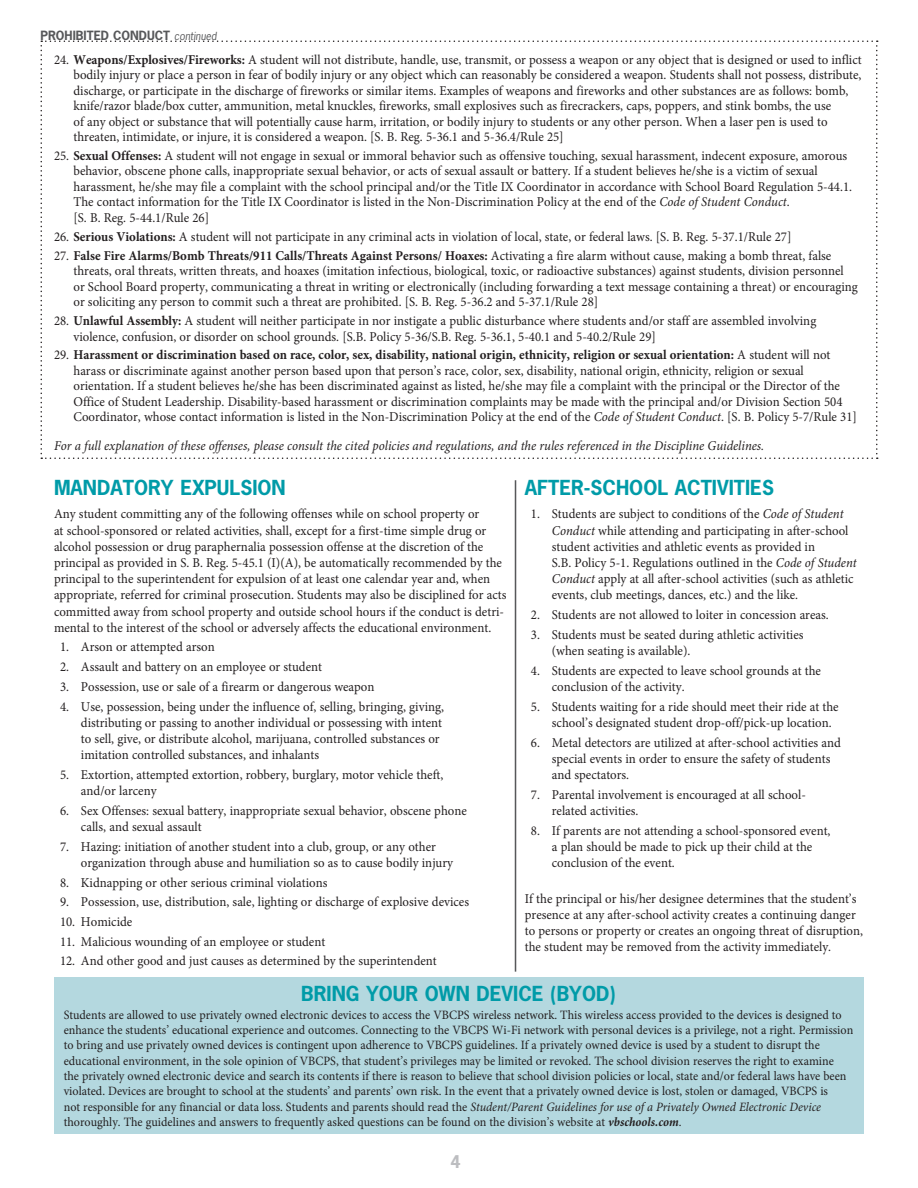
<style>
.page{position:relative;width:918px;height:1188px;background:#fff}
.page>*{position:absolute;margin:0;border:0;box-sizing:border-box;transform-origin:0 0}
.t1{font:700 19.5px "News Gothic Std";color:#009ba8}
.t2{font:700 16.5px "News Gothic Std";color:#bcbdc0}
.t3{font:13.5px/16.2px "Minion Pro";color:#231f20;scale:.95 1}
.t4{font:italic 13.5px "Minion Pro";color:#231f20;scale:.95 1}
.t5{font:12.75px/15.3px "Minion Pro";color:#231f20;scale:.95 1}
.t6{font:700 12px "News Gothic Std";color:#57585a}
.s1{font-weight:400;font-style:italic;font-size:10.5px}
.s2{font-weight:700}
.s3{font-style:italic}
.s4{font-weight:700;font-style:italic}
</style>
<div class="page">
<div style="left:54px;top:978px;width:809px;height:156px;background:#b4d8df"></div>
<svg style="left:40px;top:40px;width:838px;height:419px"></svg>
<hr style="left:515px;top:480px;width:1px;height:492px;background:#57585a">
<p class="t6" style="left:40px;top:27px;width:178px">PROHIBITED CONDUCT <span class="s1">continued</span></p>
<p class="t3" style="left:73px;top:52px;width:831px;line-height:15.5px;text-indent:-19px">24. <span class="s2">Weapons/Explosives/Fireworks:</span> A student will not distribute, handle, use, transmit, or possess a weapon or any object that is designed or used to inflict bodily injury or place a person in fear of bodily injury or any object which can reasonably be considered a weapon. Students shall not possess, distribute, discharge, or participate in the discharge of fireworks or similar items. Examples of weapons and fireworks and other substances are as follows: bomb, knife/razor blade/box cutter, ammunition, metal knuckles, fireworks, small explosives such as firecrackers, caps, poppers, and stink bombs, the use<br>of any object or substance that will potentially cause harm, irritation, or bodily injury to students or any other person. When a laser pen is used to threaten, intimidate, or injure, it is considered a weapon. [S. B. Reg. 5-36.1 and 5-36.4/Rule 25]</p>
<p class="t3" style="left:73px;top:148px;width:821px;line-height:15.5px;text-indent:-19px">25. <span class="s2">Sexual Offenses:</span> A student will not engage in sexual or immoral behavior such as offensive touching, sexual harassment, indecent exposure, amorous behavior, obscene phone calls, inappropriate sexual behavior, or acts of sexual assault or battery. If a student believes he/she is a victim of sexual harassment, he/she may file a complaint with the school principal and/or the Title IX Coordinator in accordance with School Board Regulation 5-44.1.<br>The contact information for the Title IX Coordinator is listed in the Non-Discrimination Policy at the end of the <span class="s3">Code of Student Conduct</span>.<br>[S. B. Reg. 5-44.1/Rule 26]</p>
<p class="t3" style="left:54px;top:228px;width:778px">26. <span class="s2">Serious Violations:</span> A student will not participate in any criminal acts in violation of local, state, or federal laws. [S. B. Reg. 5-37.1/Rule 27]</p>
<p class="t3" style="left:73px;top:248px;width:827px;line-height:15.5px;text-indent:-19px">27. <span class="s2">False Fire Alarms/Bomb Threats/911 Calls/Threats Against Persons/ Hoaxes:</span> Activating a fire alarm without cause, making a bomb threat, false threats, oral threats, written threats, and hoaxes (imitation infectious, biological, toxic, or radioactive substances) against students, division personnel or School Board property, communicating a threat in writing or electronically (including forwarding a text message containing a threat) or encouraging or soliciting any person to commit such a threat are prohibited. [S. B. Reg. 5-36.2 and 5-37.1/Rule 28]</p>
<p class="t3" style="left:73px;top:313px;width:783px;line-height:15.5px;text-indent:-19px">28. <span class="s2">Unlawful Assembly:</span> A student will neither participate in nor instigate a public disturbance where students and/or staff are assembled involving violence, confusion, or disorder on school grounds. [S.B. Policy 5-36/S.B. Reg. 5-36.1, 5-40.1 and 5-40.2/Rule 29]</p>
<p class="t3" style="left:73px;top:347px;width:826px;line-height:15.5px;text-indent:-19px">29. <span class="s2">Harassment or discrimination based on race, color, sex, disability, national origin, ethnicity, religion or sexual orientation:</span> A student will not harass or discriminate against another person based upon that person’s race, color, sex, disability, national origin, ethnicity, religion or sexual orientation. If a student believes he/she has been discriminated against as listed, he/she may file a complaint with the principal or the Director of the Office of Student Leadership. Disability-based harassment or discrimination complaints may be made with the principal and/or Division Section 504<br>Coordinator, whose contact information is listed in the Non-Discrimination Policy at the end of the <span class="s3">Code of Student Conduct</span>. [S. B. Policy 5-7/Rule 31]</p>
<p class="t4" style="left:54px;top:437px;width:749px">For a full explanation of these offenses, please consult the cited policies and regulations, and the rules referenced in the Discipline Guidelines.</p>
<h1 class="t1" style="left:54px;top:475px;width:31px">MANDAT</h1>
<h1 class="t1" style="left:134px;top:475px;width:150px">ORY EXPULSION</h1>
<p class="t3" style="left:54px;top:506px;width:478px">Any student committing any of the following offenses while on school property or<br>at school-sponsored or related activities, shall, except for a first-time simple drug or alcohol possession or drug paraphernalia possession offense at the discretion of the principal as provided in S. B. Reg. 5-45.1 (I)(A), be automatically recommended by the principal to the superintendent for expulsion of at least one calendar year and, when appropriate, referred for criminal prosecution. Students may also be disciplined for acts committed away from school property and outside school hours if the conduct is detri&shy;mental to the interest of the school or adversely affects the educational environment.</p>
<p class="t3" style="left:60px;top:639px;width:164px">1. Arson or attempted arson</p>
<p class="t3" style="left:60px;top:659px;width:277px">2. Assault and battery on an employee or student</p>
<p class="t3" style="left:60px;top:679px;width:333px">3. Possession, use or sale of a firearm or dangerous weapon</p>
<p class="t3" style="left:81px;top:698px;width:384px;text-indent:-21px">4. Use, possession, being under the influence of, selling, bringing, giving, distributing or passing to another individual or possessing with intent to sell, give, or distribute alcohol, marijuana, controlled substances or imitation controlled substances, and inhalants</p>
<p class="t3" style="left:81px;top:767px;width:383px;text-indent:-21px">5. Extortion, attempted extortion, robbery, burglary, motor vehicle theft, and/or larceny</p>
<p class="t3" style="left:81px;top:802px;width:408px;text-indent:-21px">6. Sex Offenses: sexual battery, inappropriate sexual behavior, obscene phone calls, and sexual assault</p>
<p class="t3" style="left:81px;top:838px;width:393px;text-indent:-21px">7. Hazing: initiation of another student into a club, group, or any other organization through abuse and humiliation so as to cause bodily injury</p>
<p class="t3" style="left:60px;top:874px;width:283px">8. Kidnapping or other serious criminal violations</p>
<p class="t3" style="left:60px;top:894px;width:432px">9. Possession, use, distribution, sale, lighting or discharge of explosive devices</p>
<p class="t3" style="left:60px;top:914px;width:78px">10. Homicide</p>
<p class="t3" style="left:60px;top:933px;width:281px">11. Malicious wounding of an employee or student</p>
<p class="t3" style="left:60px;top:953px;width:398px">12. And other good and just causes as determined by the superintendent</p>
<h1 class="t1" style="left:525px;top:475px;width:248px">AFTER-SCHOOL ACTIVITIES</h1>
<p class="t3" style="left:552px;top:506px;width:323px;text-indent:-21px">1. Students are subject to conditions of the <span class="s3">Code of Student Conduct</span> while attending and participating in after-school student activities and athletic events as provided in<br>S.B. Policy 5-1. Regulations outlined in the <span class="s3">Code of Student Conduct</span> apply at all after-school activities (such as athletic events, club meetings, dances, etc.) and the like.</p>
<p class="t3" style="left:531px;top:607px;width:315px">2. Students are not allowed to loiter in concession areas.</p>
<p class="t3" style="left:552px;top:626px;width:266px;text-indent:-21px">3. Students must be seated during athletic activities (when seating is available).</p>
<p class="t3" style="left:552px;top:662px;width:285px;text-indent:-21px">4. Students are expected to leave school grounds at the conclusion of the activity.</p>
<p class="t3" style="left:552px;top:698px;width:303px;text-indent:-21px">5. Students waiting for a ride should meet their ride at the school’s designated student drop-off/pick-up location.</p>
<p class="t3" style="left:552px;top:734px;width:306px;text-indent:-21px">6. Metal detectors are utilized at after-school activities and special events in order to ensure the safety of students and spectators.</p>
<p class="t3" style="left:552px;top:786px;width:269px;text-indent:-21px">7. Parental involvement is encouraged at all school&shy;related activities.</p>
<p class="t3" style="left:552px;top:822px;width:295px;text-indent:-21px">8. If parents are not attending a school-sponsored event, a plan should be made to pick up their child at the conclusion of the event.</p>
<p class="t3" style="left:525px;top:890px;width:357px">If the principal or his/her designee determines that the student’s presence at any after-school activity creates a continuing danger to persons or property or creates an ongoing threat of disruption, the student may be removed from the activity immediately.</p>
<h1 class="t1" style="left:301px;top:981px;width:316px">BRING YOUR OWN DEVICE (BYOD)</h1>
<p class="t5" style="left:64px;top:1007px;width:833px">Students are allowed to use privately owned electronic devices to access the VBCPS wireless network. This wireless access provided to the devices is designed to enhance the students’ educational experience and outcomes. Connecting to the VBCPS Wi-Fi network with personal devices is a privilege, not a right. Permission to bring and use privately owned devices is contingent upon adherence to VBCPS guidelines. If a privately owned device is used by a student to disrupt the educational environment, in the sole opinion of VBCPS, that student’s privileges may be limited or revoked. The school division reserves the right to examine<br>the privately owned electronic device and search its contents if there is reason to believe that school division policies or local, state and/or federal laws have been violated. Devices are brought to school at the students’ and parents’ own risk. In the event that a privately owned device is lost, stolen or damaged, VBCPS is<br>not responsible for any financial or data loss. Students and parents should read the <span class="s3">Student/Parent Guidelines for use of a Privately Owned Electronic Device </span>thoroughly. The guidelines and answers to frequently asked questions can be found on the division’s website at <span class="s4">vbschools.com</span>.</p>
<p class="t2" style="left:451px;top:1151px;width:12px">4</p>
</div>
